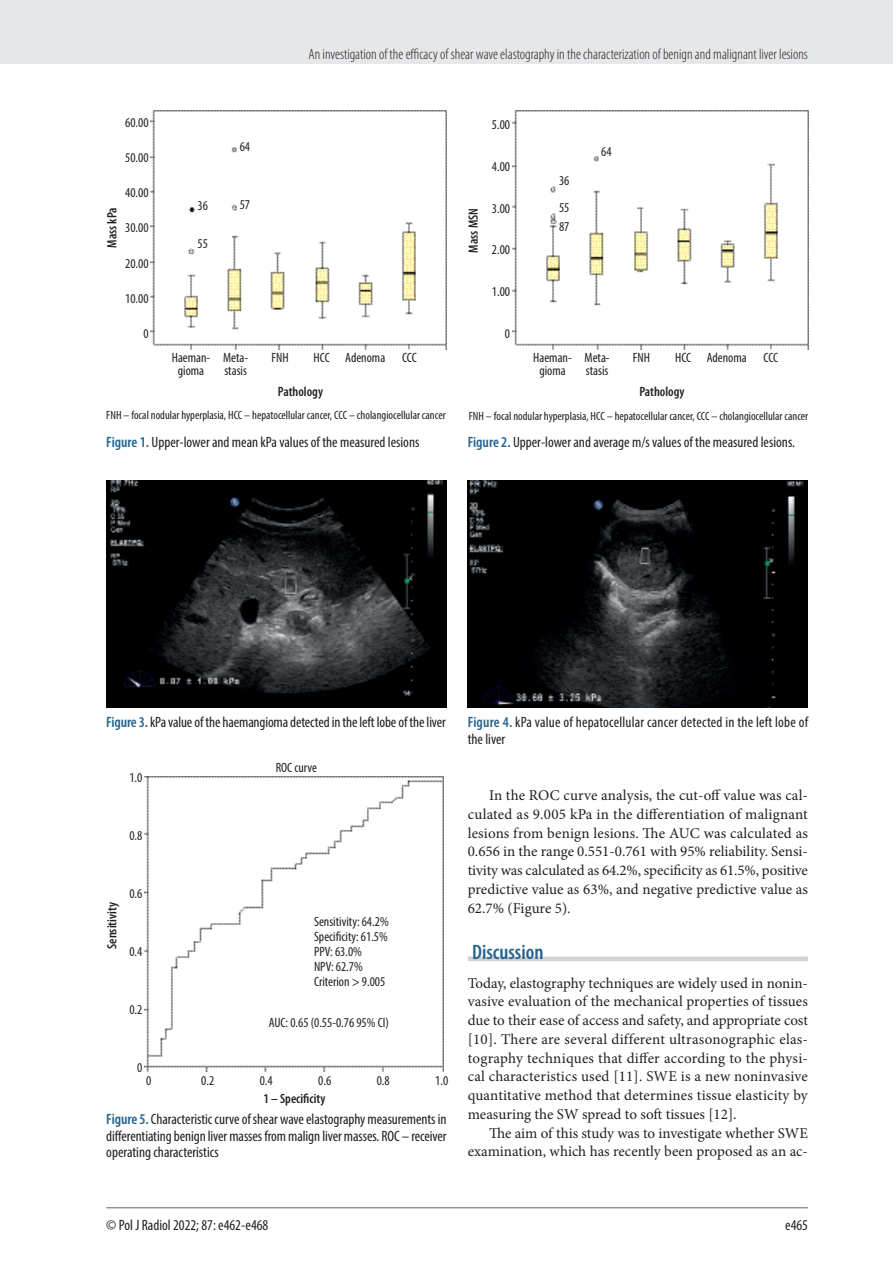
<style>
.page{position:relative;width:893px;height:1263px;background:#fff}
.page>*{position:absolute;margin:0;border:0;box-sizing:border-box;transform-origin:0 0}
.srodtytul_1{font:600 condensed 21px "Myriad Pro";color:#24648f}
.tekst{font:15px/18.8px "Minion Pro";color:#231f20;text-align:justify}
.rycina_podpis{font:condensed 15px/16.5px "Myriad Pro";color:#231f20}
.t1{font:300 condensed 15px "Myriad Pro";color:#231f20}
.rycina_elementy{font:condensed 13.5px "Myriad Pro";color:#231f20}
.rycina_elementy-2{font:600 condensed 13.5px "Myriad Pro";color:#231f20}
.tabela_legenda{font:condensed 12px "Myriad Pro";color:#231f20}
.s1{font-weight:600;color:#24648f}
</style>
<div class="page">
<div style="left:0;top:0;width:893px;height:64px;background:#e6e7e9"></div>
<hr style="left:106px;top:1207px;width:702px;height:1px;background:#939598">
<div style="left:468px;top:956px;width:340px;height:5px;background:#d1d2d4"></div>
<img style="left:512px;top:111px;width:296px;height:238px">
<img style="left:151px;top:111px;width:296px;height:238px">
<img style="left:106px;top:481px;width:340px;height:226px">
<img style="left:468px;top:481px;width:340px;height:226px">
<img style="left:145px;top:776px;width:298px;height:296px">
<p class="rycina_elementy-2" style="left:104px;top:248px;width:42px;rotate:-90deg">Mass kPa</p>
<p class="rycina_elementy" style="left:125px;top:114px;width:25px">60.00</p>
<p class="rycina_elementy" style="left:125px;top:149px;width:25px">50.00</p>
<p class="rycina_elementy" style="left:125px;top:184px;width:25px">40.00</p>
<p class="rycina_elementy" style="left:125px;top:220px;width:25px">30.00</p>
<p class="rycina_elementy" style="left:125px;top:255px;width:25px">20.00</p>
<p class="rycina_elementy" style="left:125px;top:290px;width:25px">10.00</p>
<p class="rycina_elementy" style="left:143px;top:325px;width:7px">0</p>
<p class="t1" style="left:308px;top:45px;width:501px">An investigation of the efficacy of shear wave elastography in the characterization of benign and malignant liver lesions</p>
<p class="rycina_elementy" style="left:198px;top:197px;width:12px">36</p>
<p class="rycina_elementy" style="left:198px;top:236px;width:12px">55</p>
<p class="rycina_elementy" style="left:240px;top:139px;width:12px">64</p>
<p class="rycina_elementy" style="left:240px;top:197px;width:12px">57</p>
<p class="rycina_elementy" style="left:172px;top:349px;width:40px">Haeman-</p>
<p class="rycina_elementy" style="left:178px;top:363px;width:28px">gioma</p>
<p class="rycina_elementy" style="left:223px;top:349px;width:27px">Meta-</p>
<p class="rycina_elementy" style="left:224px;top:363px;width:24px">stasis</p>
<p class="rycina_elementy" style="left:271px;top:349px;width:19px">FNH</p>
<p class="rycina_elementy" style="left:314px;top:349px;width:18px">HCC</p>
<p class="rycina_elementy" style="left:345px;top:349px;width:41px">Adenoma</p>
<p class="rycina_elementy" style="left:402px;top:349px;width:16px">CCC</p>
<p class="rycina_elementy-2" style="left:278px;top:383px;width:47px">Pathology</p>
<p class="rycina_elementy-2" style="left:465px;top:253px;width:46px;rotate:-90deg">Mass MSN</p>
<p class="rycina_elementy" style="left:492px;top:116px;width:20px">5.00</p>
<p class="rycina_elementy" style="left:492px;top:158px;width:20px">4.00</p>
<p class="rycina_elementy" style="left:492px;top:200px;width:20px">3.00</p>
<p class="rycina_elementy" style="left:492px;top:242px;width:20px">2.00</p>
<p class="rycina_elementy" style="left:492px;top:284px;width:20px">1.00</p>
<p class="rycina_elementy" style="left:505px;top:325px;width:7px">0</p>
<p class="rycina_elementy" style="left:559px;top:172px;width:12px">36</p>
<p class="rycina_elementy" style="left:559px;top:200px;width:12px">55</p>
<p class="rycina_elementy" style="left:559px;top:218px;width:12px">87</p>
<p class="rycina_elementy" style="left:601px;top:144px;width:12px">64</p>
<p class="rycina_elementy" style="left:533px;top:349px;width:40px">Haeman-</p>
<p class="rycina_elementy" style="left:539px;top:363px;width:28px">gioma</p>
<p class="rycina_elementy" style="left:585px;top:349px;width:27px">Meta-</p>
<p class="rycina_elementy" style="left:586px;top:363px;width:24px">stasis</p>
<p class="rycina_elementy" style="left:633px;top:349px;width:19px">FNH</p>
<p class="rycina_elementy" style="left:675px;top:349px;width:18px">HCC</p>
<p class="rycina_elementy" style="left:707px;top:349px;width:41px">Adenoma</p>
<p class="rycina_elementy" style="left:764px;top:349px;width:16px">CCC</p>
<p class="rycina_elementy-2" style="left:639px;top:383px;width:47px">Pathology</p>
<p class="tabela_legenda" style="left:106px;top:408px;width:341px">FNH – focal nodular hyperplasia, HCC – hepatocellular cancer, CCC – cholangiocellular cancer</p>
<p class="tabela_legenda" style="left:469px;top:408px;width:341px">FNH – focal nodular hyperplasia, HCC – hepatocellular cancer, CCC – cholangiocellular cancer</p>
<p class="rycina_podpis" style="left:106px;top:433px;width:315px"><span class="s1">Figure 1.</span> Upper-lower and mean kPa values of the measured lesions</p>
<p class="rycina_podpis" style="left:468px;top:433px;width:329px"><span class="s1">Figure 2.</span> Upper-lower and average m/s values of the measured lesions.</p>
<p class="rycina_podpis" style="left:106px;top:714px;width:341px"><span class="s1">Figure 3.</span> kPa value of the haemangioma detected in the left lobe of the liver</p>
<p class="rycina_podpis" style="left:468px;top:714px;width:342px"><span class="s1">Figure 4.</span> kPa value of hepatocellular cancer detected in the left lobe of the liver</p>
<p class="rycina_elementy" style="left:129px;top:769px;width:15px">1.0</p>
<p class="rycina_elementy" style="left:276px;top:759px;width:43px">ROC curve</p>
<p class="rycina_elementy" style="left:129px;top:827px;width:15px">0.8</p>
<p class="rycina_elementy-2" style="left:104px;top:949px;width:48px;rotate:-90deg">Sensitivity</p>
<p class="rycina_elementy" style="left:129px;top:885px;width:15px">0.6</p>
<p class="rycina_elementy" style="left:129px;top:943px;width:15px">0.4</p>
<p class="rycina_elementy" style="left:129px;top:1002px;width:15px">0.2</p>
<p class="rycina_elementy" style="left:314px;top:913px;width:76px">Sensitivity: 64.2%</p>
<p class="rycina_elementy" style="left:314px;top:928px;width:75px">Specificity: 61.5%</p>
<p class="rycina_elementy" style="left:314px;top:943px;width:49px">PPV: 63.0%</p>
<p class="rycina_elementy" style="left:314px;top:958px;width:50px">NPV: 62.7%</p>
<p class="rycina_elementy" style="left:314px;top:973px;width:73px">Criterion &gt; 9.005</p>
<p class="rycina_elementy" style="left:269px;top:1014px;width:122px">AUC: 0.65 (0.55-0.76 95% CI)</p>
<p class="rycina_elementy" style="left:137px;top:1060px;width:7px">0</p>
<p class="rycina_elementy" style="left:146px;top:1072px;width:7px">0</p>
<p class="rycina_elementy" style="left:201px;top:1072px;width:15px">0.2</p>
<p class="rycina_elementy" style="left:260px;top:1072px;width:15px">0.4</p>
<p class="rycina_elementy" style="left:318px;top:1072px;width:15px">0.6</p>
<p class="rycina_elementy" style="left:377px;top:1072px;width:15px">0.8</p>
<p class="rycina_elementy" style="left:435px;top:1072px;width:15px">1.0</p>
<p class="rycina_elementy-2" style="left:264px;top:1090px;width:63px">1 – Specificity</p>
<p class="rycina_podpis" style="left:106px;top:1111px;width:342px;text-align:justify"><span class="s1">Figure 5.</span> Characteristic curve of shear wave elastography measurements in differentiating benign liver masses from malign liver masses. ROC – receiver operating characteristics</p>
<p class="tekst" style="left:468px;top:786px;width:342px;text-indent:21px">In the ROC curve analysis, the cut-off value was cal&shy;culated as 9.005 kPa in the differentiation of malignant lesions from benign lesions. The AUC was calculated as 0.656 in the range 0.551-0.761 with 95% reliability. Sensi&shy;tivity was calculated as 64.2%, specificity as 61.5%, positive predictive value as 63%, and negative predictive value as 62.7% (Figure 5).</p>
<p class="srodtytul_1" style="left:472px;top:939px;width:73px">Discussion</p>
<p class="tekst" style="left:468px;top:973px;width:342px">Today, elastography techniques are widely used in nonin&shy;vasive evaluation of the mechanical properties of tissues due to their ease of access and safety, and appropriate cost [10]. There are several different ultrasonographic elas&shy;tography techniques that differ according to the physi&shy;cal characteristics used [11]. SWE is a new noninvasive quantitative method that determines tissue elasticity by measuring the SW spread to soft tissues [12].</p>
<p class="tekst" style="left:468px;top:1123px;width:342px;text-align:right">The aim of this study was to investigate whether SWE examination, which has recently been proposed as an ac-</p>
<p class="rycina_podpis" style="left:106px;top:1216px;width:164px">© Pol J Radiol 2022; 87: e462-e468</p>
<p class="rycina_podpis" style="left:785px;top:1216px;width:24px">e465</p>
</div>
